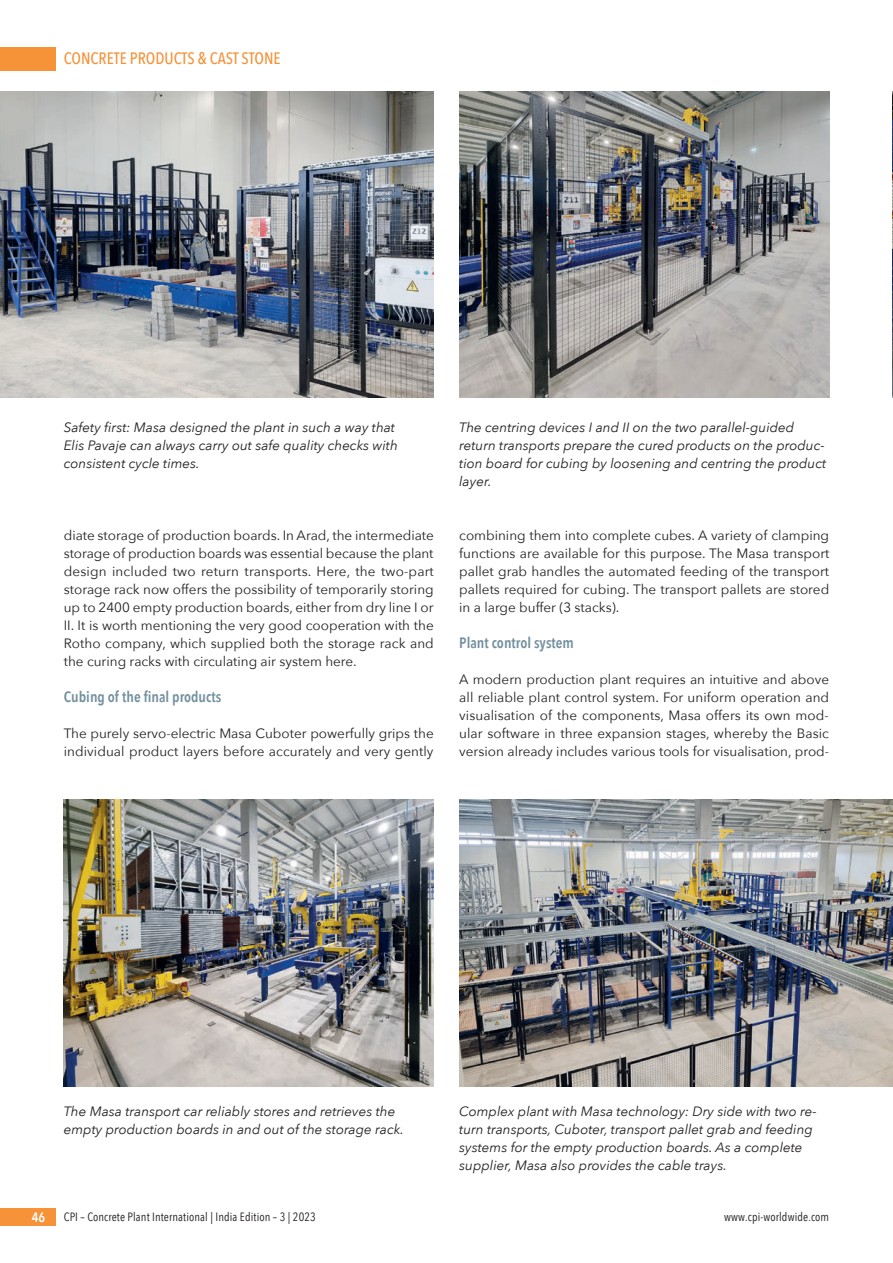
<style>
.page{position:relative;width:893px;height:1263px;background:#fff}
.page>*{position:absolute;margin:0;border:0;box-sizing:border-box;transform-origin:0 0}
.t1{font:500 16.5px "Avenir Next Condensed";color:#f69238}
.t2{font:600 15px "Avenir Next Condensed";color:#73909f}
.t3{font:13.5px/18px "Avenir Next";color:#231f20;text-align:justify}
.t4{font:italic 13.5px/18px "Avenir Next";color:#231f20}
.t5{font:600 13.5px "Avenir Next Condensed";color:#fff}
.t6{font:12px "Avenir Next Condensed";letter-spacing:.01em;color:#231f20}
</style>
<div class="page">
<div style="left:0;top:47px;width:55px;height:23px;background:#f69238"></div>
<div style="left:0;top:1208px;width:55px;height:18px;background:#f69238"></div>
<img style="left:0;top:91px;width:434px;height:306px">
<img style="left:459px;top:91px;width:370px;height:306px">
<img style="left:64px;top:799px;width:370px;height:287px">
<img style="left:459px;top:799px;width:434px;height:287px">
<img style="left:892px;top:91px;width:1px;height:306px">
<p class="t1" style="left:64px;top:49px;width:218px">CONCRETE PRODUCTS &amp; CAST STONE</p>
<p class="t4" style="left:64px;top:418px;width:335px">Safety first: Masa designed the plant in such a way that<br>Elis Pavaje can always carry out safe quality checks with consistent cycle times.</p>
<p class="t4" style="left:459px;top:418px;width:369px">The centring devices I and II on the two parallel-guided return transports prepare the cured products on the produc&shy;tion board for cubing by loosening and centring the product layer.</p>
<p class="t3" style="left:64px;top:526px;width:372px">diate storage of production boards. In Arad, the intermediate storage of production boards was essential because the plant design included two return transports. Here, the two-part storage rack now offers the possibility of temporarily storing up to 2400 empty production boards, either from dry line I or II. It is worth mentioning the very good cooperation with the Rotho company, which supplied both the storage rack and the curing racks with circulating air system here.</p>
<p class="t2" style="left:64px;top:684px;width:159px">Cubing of the final products</p>
<p class="t3" style="left:64px;top:724px;width:371px">The purely servo-electric Masa Cuboter powerfully grips the individual product layers before accurately and very gently</p>
<p class="t3" style="left:459px;top:526px;width:372px">combining them into complete cubes. A variety of clamping functions are available for this purpose. The Masa transport pallet grab handles the automated feeding of the transport pallets required for cubing. The transport pallets are stored in a large buffer (3 stacks).</p>
<p class="t2" style="left:459px;top:630px;width:116px">Plant control system</p>
<p class="t3" style="left:459px;top:670px;width:371px">A modern production plant requires an intuitive and above all reliable plant control system. For uniform operation and visualisation of the components, Masa offers its own mod&shy;ular software in three expansion stages, whereby the Basic version already includes various tools for visualisation, prod-</p>
<p class="t4" style="left:64px;top:1102px;width:342px">The Masa transport car reliably stores and retrieves the empty production boards in and out of the storage rack.</p>
<p class="t4" style="left:459px;top:1102px;width:359px">Complex plant with Masa technology: Dry side with two re&shy;turn transports, Cuboter, transport pallet grab and feeding systems for the empty production boards. As a complete supplier, Masa also provides the cable trays.</p>
<p class="t5" style="left:32px;top:1206px;width:15px">46</p>
<p class="t6" style="left:64px;top:1207px;width:254px">CPI – Concrete Plant International | India Edition – 3 | 2023</p>
<p class="t6" style="left:724px;top:1207px;width:107px">www.cpi-worldwide.com</p>
</div>
